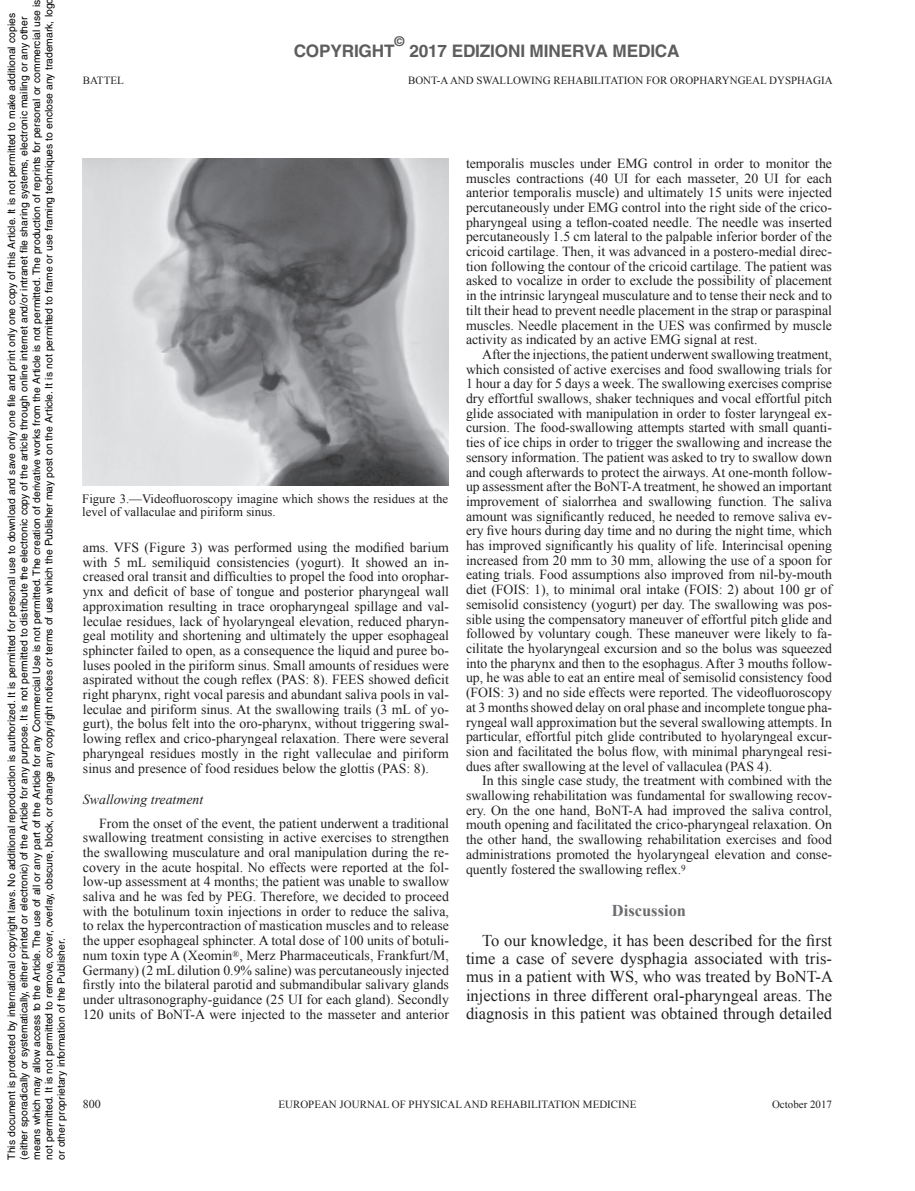
<style>
.page{position:relative;width:915px;height:1191px;background:#fff}
.page>*{position:absolute;margin:0;border:0;box-sizing:border-box;transform-origin:0 0}
.t1{font:700 17.25px "Helvetica";letter-spacing:-.01em;color:#5d5d5d}
.t2{font:16.5px/18.1px "Times New Roman";color:#231f20;text-align:justify}
.t3{font:700 16.5px "Times New Roman";color:#6c6d70}
.t4{font:13.8px/14.7px "Times New Roman";color:#231f20;text-align:justify}
.t5{font:italic 13.8px "Times New Roman";color:#231f20}
.t6{font:700 13.5px "Helvetica";color:#5d5d5d}
.t7{font:12.75px/12.8px "Times New Roman";color:#231f20}
.t8{font:12px "Times New Roman";color:#231f20}
.t9{font:10.95px "Times New Roman";color:#231f20}
.t10{font:10.35px/12.5px "Helvetica";color:#000}
</style>
<div class="page">
<img style="left:83px;top:158px;width:366px;height:328px">
<p class="t10" style="left:6px;top:1159px;width:1163px;rotate:-90deg">This document is protected by international copyright laws. No additional reproduction is authorized. It is permitted for personal use to download and save only one file and print only one copy of this Article. It is not permitted to make additional copies (either sporadically or systematically, either printed or electronic) of the Article for any purpose. It is not permitted to distribute the electronic copy of the article through online internet and/or intranet file sharing systems, electronic mailing or any other means which may allow access to the Article. The use of all or any part of the Article for any Commercial Use is not permitted. The creation of derivative works from the Article is not permitted. The production of reprints for personal or commercial use is not permitted. It is not permitted to remove, cover, overlay, obscure, block, or change any copyright notices or terms of use which the Publisher may post on the Article. It is not permitted to frame or use framing techniques to enclose any trademark, logo or other proprietary information of the Publisher.</p>
<p class="t6" style="left:394px;top:36px;width:11px">©</p>
<p class="t1" style="left:293px;top:45px;width:102px">COPYRIGHT</p>
<p class="t1" style="left:409px;top:45px;width:272px">2017 EDIZIONI MINERVA MEDICA</p>
<p class="t9" style="left:83px;top:73px;width:8px">BATT</p>
<p class="t9" style="left:110px;top:73px;width:14px">EL</p>
<p class="t9" style="left:408px;top:73px;width:7px">BONT</p>
<p class="t9" style="left:437px;top:73px;width:22px">-AAND</p>
<p class="t9" style="left:476px;top:73px;width:24px">SWALLO</p>
<p class="t9" style="left:520px;top:73px;width:52px">WING REHABILITATION</p>
<p class="t9" style="left:645px;top:73px;width:9px">FOR</p>
<p class="t9" style="left:670px;top:73px;width:9px">OROPHARYN</p>
<p class="t9" style="left:737px;top:73px;width:40px">GEAL DYSPHA</p>
<p class="t9" style="left:812px;top:73px;width:15px">GIA</p>
<p class="t7" style="left:82px;top:492px;width:367px">Figure 3.—Videofluoroscopy imagine which shows the residues at the level of vallaculae and piriform sinus.</p>
<p class="t4" style="left:83px;top:540px;width:367px">ams. VFS (Figure 3) was performed using the modified barium with 5 mL semiliquid consistencies (yogurt). It showed an in&shy;creased oral transit and difficulties to propel the food into orophar&shy;ynx and deficit of base of tongue and posterior pharyngeal wall approximation resulting in trace oropharyngeal spillage and val&shy;leculae residues, lack of hyolaryngeal elevation, reduced pharyn&shy;geal motility and shortening and ultimately the upper esophageal sphincter failed to open, as a consequence the liquid and puree bo&shy;luses pooled in the piriform sinus. Small amounts of residues were aspirated without the cough reflex (PAS: 8). FEES showed deficit right pharynx, right vocal paresis and abundant saliva pools in val&shy;leculae and piriform sinus. At the swallowing trails (3 mL of yo&shy;gurt), the bolus felt into the oro-pharynx, without triggering swal&shy;lowing reflex and crico-pharyngeal relaxation. There were several pharyngeal residues mostly in the right valleculae and piriform sinus and presence of food residues below the glottis (PAS : 8).</p>
<p class="t5" style="left:83px;top:790px;width:122px">Swallowing treatment</p>
<p class="t4" style="left:83px;top:815px;width:367px;text-indent:16px">From the onset of the event, the patient underwent a traditional swallowing treatment consisting in active exercises to strengthen the swallowing musculature and oral manipulation during the re&shy;covery in the acute hospital. No effects were reported at the fol&shy;low-up assessment at 4 months; the patient was unable to swallow saliva and he was fed by PEG. Therefore, we decided to proceed with the botulinum toxin injections in order to reduce the saliva, to relax the hypercontraction of mastication muscles and to release the upper esophageal sphincter. A total dose of 100 units of botuli&shy;num toxin type A (Xeomin<sup>®</sup>, Merz Pharmaceuticals, Frankfurt/M, Germany) (2 mL dilution 0.9% saline) was percutaneously injected firstly into the bilateral parotid and submandibular salivary glands under ultrasonography-guidance (25 UI for each gland). Secondly 120 units of BoNT-A were injected to the masseter and anterior</p>
<p class="t4" style="left:466px;top:156px;width:367px">temporalis muscles under EMG control in order to monitor the muscles contractions (40 UI for each masseter, 20 UI for each anterior temporalis muscle) and ultimately 15 units were injected percutaneously under EMG control into the right side of the crico&shy;pharyngeal using a teflon-coated needle. The needle was inserted percutaneously 1.5 cm lateral to the palpable inferior border of the cricoid cartilage. Then, it was advanced in a postero-medial direc&shy;tion following the contour of the cricoid cartilage. The patient was asked to vocalize in order to exclude the possibility of placement in the intrinsic laryngeal musculature and to tense their neck and to tilt their head to prevent needle placement in the strap or paraspinal muscles. Needle placement in the UES was confirmed by muscle activity as indicated by an active EMG signal at rest.</p>
<p class="t4" style="left:466px;top:347px;width:367px;text-indent:16px">After the injections, the patient underwent swallowing treatment, which consisted of active exercises and food swallowing trials for 1 hour a day for 5 days a week. The swallowing exercises comprise dry effortful swallows, shaker techniques and vocal effortful pitch glide associated with manipulation in order to foster laryngeal ex&shy;cursion. The food-swallowing attempts started with small quanti&shy;ties of ice chips in order to trigger the swallowing and increase the sensory information. The patient was asked to try to swallow down and cough afterwards to protect the airways. At one-month follow&shy;up assessment after the BoNT-A treatment, he showed an important improvement of sialorrhea and swallowing function. The saliva amount was significantly reduced, he needed to remove saliva ev&shy;ery five hours during day time and no during the night time, which has improved significantly his quality of life. Interincisal opening increased from 20 mm to 30 mm, allowing the use of a spoon for eating trials. Food assumptions also improved from nil-by-mouth diet (FOIS</p>
<p class="t4" style="left:466px;top:582px;width:369px;text-indent:253px">: 2) about 100 gr of semisolid consistency (yogurt) per day. The swallowing was pos&shy;sible using the compensatory maneuver of effortful pitch glide and followed by voluntary cough. These maneuver were likely to fa&shy;cilitate the hyolaryngeal excursion and so the bolus was squeezed into the pharynx and then to the esophagus. After 3 mouths follow&shy;up, he was able to eat an entire meal of semisolid consistency food (FOIS: 3) and no side effects were reported. The videofluoroscopy at 3 months showed delay on oral phase and incomplete tongue pha&shy;ryngeal wall approximation but the several swallowing attempts. In particular, effortful pitch glide contributed to hyolaryngeal excur&shy;sion and facilitated the bolus flow, with minimal pharyngeal resi&shy;dues after swallowing at the level of vallaculea (PAS</p>
<p class="t4" style="left:525px;top:582px;width:172px">: 1), to minimal oral intake (FOIS</p>
<p class="t4" style="left:757px;top:758px;width:16px">4).</p>
<p class="t4" style="left:482px;top:773px;width:351px">In this single case study, the treatment with combined with the</p>
<p class="t4" style="left:466px;top:788px;width:367px">swallowing rehabilitation was fundamental for swallowing recov-</p>
<p class="t4" style="left:466px;top:802px;width:367px">ery. On the one hand, BoNT-A had improved the saliva control,</p>
<p class="t4" style="left:466px;top:817px;width:367px">mouth opening and facilitated the crico-pharyngeal relaxation. On</p>
<p class="t4" style="left:466px;top:832px;width:367px">the other hand, the swallowing rehabilitation exercises and food</p>
<p class="t4" style="left:466px;top:846px;width:367px">administrations promoted the hyolaryngeal elevation and conse-</p>
<p class="t4" style="left:466px;top:861px;width:221px">quently fostered the swallowing reflex.<sup>9</sup></p>
<p class="t3" style="left:611px;top:899px;width:76px">Discussion</p>
<p class="t2" style="left:466px;top:931px;width:368px;text-indent:16px">To our knowledge, it has been described for the first time a case of severe dysphagia associated with tris&shy;mus in a patient with WS, who was treated by BoNT-A injections in three different oral-pharyngeal areas. The diagnosis in this patient was obtained through detailed</p>
<p class="t8" style="left:83px;top:1096px;width:20px">800</p>
<p class="t9" style="left:278px;top:1097px;width:357px">European Journal of Physical and Rehabilitation Medicine</p>
<p class="t9" style="left:771px;top:1097px;width:61px">October 2017</p>
</div>
